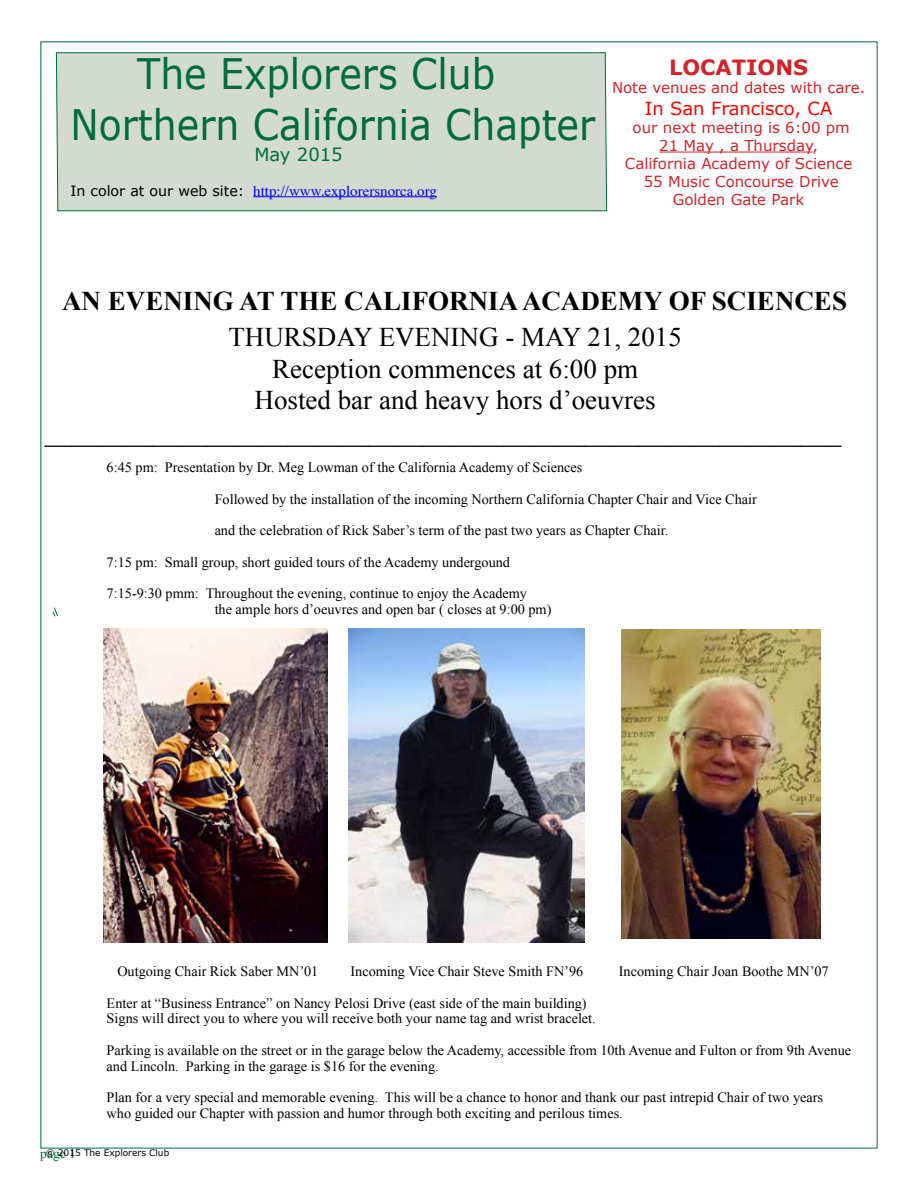
<style>
.page{position:relative;width:918px;height:1188px;background:#fff}
.page>*{position:absolute;margin:0;border:0;box-sizing:border-box;transform-origin:0 0}
.t1{font:42px/50.4px "Verdana";color:#006c3e;scale:.9 1}
.t2{font:27px "Times New Roman";color:#000}
.t3{font:700 27px "Times New Roman";color:#000}
.t4{font:700 21px "Verdana";color:#d2232a}
.t5{font:18px "Verdana";color:#f00}
.t6{font:18px "Verdana";color:#006c3e}
.t7{font:15px/18px "Verdana";color:#d2232a;text-align:center}
.t8{font:15px "Times";color:#00f}
.t9{font:14.25px/15.8px "Times New Roman";color:#000}
.t10{font:13.5px "Times New Roman";color:#006c3e}
.t11{font:9px "Verdana";color:#000}
.s1{font-family:"Verdana";font-size:14.25px;color:#000}
</style>
<div class="page">
<hr style="left:659px;top:152px;width:153px;height:1px;background:#d2232a">
<svg style="left:52px;top:607px;width:6px;height:10px"></svg>
<div style="left:56px;top:52px;width:551px;height:160px;background:#d2dad1"></div>
<hr style="left:253px;top:196px;width:184px;height:1px;background:#00f">
<img style="left:622px;top:630px;width:199px;height:309px">
<img style="left:104px;top:629px;width:223px;height:314px">
<img style="left:349px;top:628px;width:235px;height:315px">
<h1 class="t1" style="left:71px;top:49px;width:584px;text-indent:66px">The Explorers Club<br>Northern California Chapter</h1>
<p class="t6" style="left:254px;top:143px;width:90px">May 2015</p>
<p class="t8" style="left:71px;top:177px;width:368px"><span class="s1">In color at our web site:</span> http://www.explorersnorca.org</p>
<h3 class="t4" style="left:669px;top:54px;width:141px">LOCATIONS</h3>
<p class="t7" style="left:612px;top:79px;width:255px">Note venues and dates with care.</p>
<p class="t5" style="left:645px;top:97px;width:189px">In San Francisco, CA</p>
<p class="t7" style="left:625px;top:118px;width:229px">our next meeting is 6:00 pm<br>21 May , a Thursday,<br>California Academy of Science<br>55 Music Concourse Drive<br>Golden Gate Park</p>
<h2 class="t3" style="left:62px;top:283px;width:786px">AN EVENING AT THE CALIFORNIA ACADEMY OF SCIENCES</h2>
<h2 class="t2" style="left:228px;top:319px;width:455px">THURSDAY EVENING - MAY 21, 2015</h2>
<h2 class="t2" style="left:272px;top:351px;width:367px">Reception commences at 6:00 pm</h2>
<h2 class="t2" style="left:255px;top:382px;width:403px">Hosted bar and heavy hors d’oeuvres</h2>
<h2 class="t2" style="left:45px;top:414px;width:798px">___________________________________________________________</h2>
<p class="t9" style="left:107px;top:459px;width:477px">6:45 pm: Presentation by Dr. Meg Lowman of the California Academy of Sciences</p>
<p class="t9" style="left:215px;top:491px;width:544px">Followed by the installation of the incoming Northern California Chapter Chair and Vice Chair</p>
<p class="t9" style="left:215px;top:522px;width:455px">and the celebration of Rick Saber’s term of the past two years as Chapter Chair.</p>
<p class="t9" style="left:107px;top:554px;width:405px">7:15 pm: Small group, short guided tours of the Academy undergound</p>
<p class="t9" style="left:215px;top:585px;width:338px;text-indent:-108px">7:15-9:30 pmm: Throughout the evening, continue to enjoy the Academy<br>the ample hors d’oeuvres and open bar ( closes at 9:00 pm)</p>
<p class="t9" style="left:117px;top:963px;width:203px">Outgoing Chair Rick Saber MN’01</p>
<p class="t9" style="left:350px;top:963px;width:234px">Incoming Vice Chair Steve Smith FN’96</p>
<p class="t9" style="left:619px;top:963px;width:211px">Incoming Chair Joan Boothe MN’07</p>
<p class="t9" style="left:107px;top:995px;width:491px">Enter at “Business Entrance” on Nancy Pelosi Drive (east side of the main building)<br>Signs will direct you to where you will receive both your name tag and wrist bracelet.</p>
<p class="t9" style="left:107px;top:1042px;width:746px">Parking is available on the street or in the garage below the Academy, accessible from 10th Avenue and Fulton or from 9th Avenue and Lincoln. Parking in the garage is $16 for the evening.</p>
<p class="t9" style="left:107px;top:1089px;width:718px">Plan for a very special and memorable evening. This will be a chance to honor and thank our past intrepid Chair of two years who guided our Chapter with passion and humor through both exciting and perilous times.</p>
<p class="t11" style="left:46px;top:1147px;width:125px">© 2015 The Explorers Club</p>
<p class="t10" style="left:40px;top:1145px;width:37px">page 1</p>
</div>
